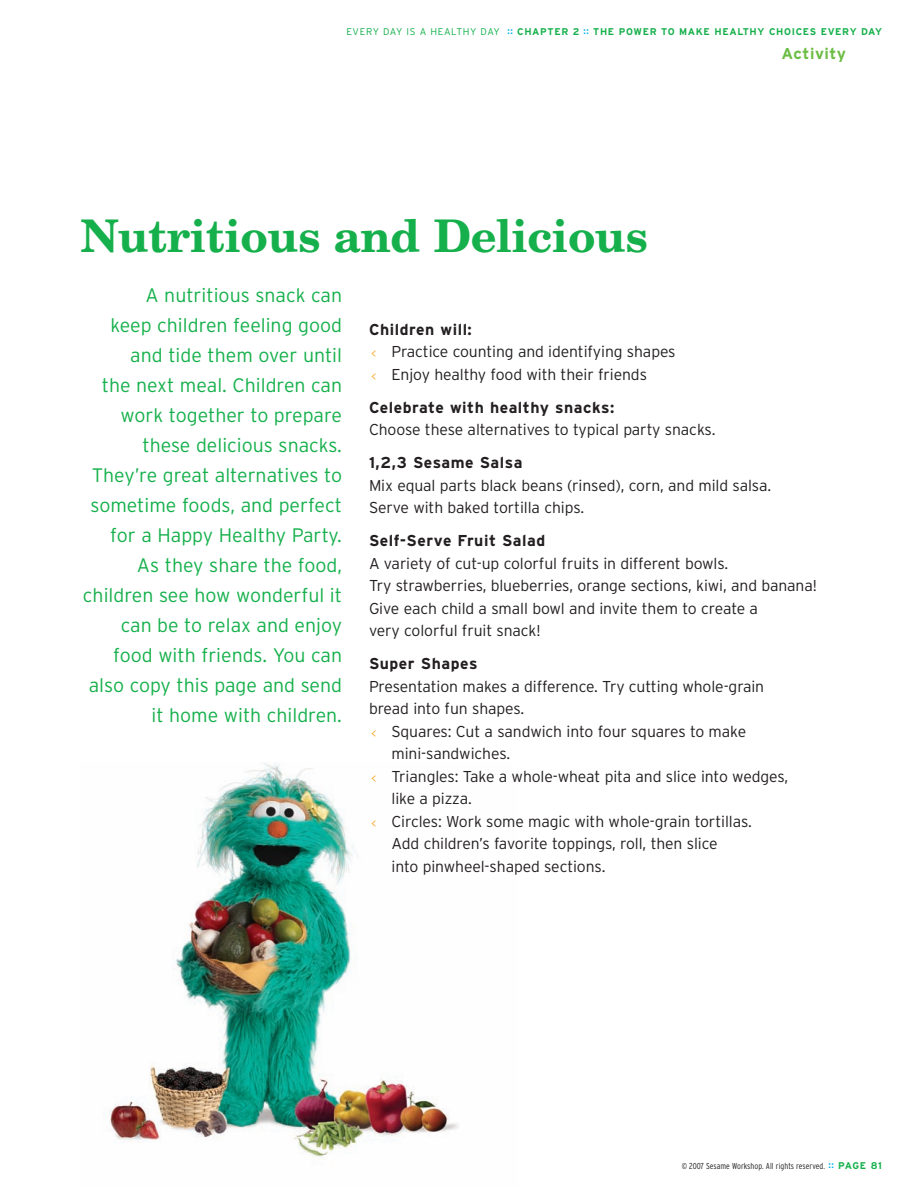
<style>
.page{position:relative;width:918px;height:1188px;background:#fff}
.page>*{position:absolute;margin:0;border:0;box-sizing:border-box;transform-origin:0 0}
.t1{font:700 45px "New Century Schlbk";letter-spacing:-.01em;color:#15b04b}
.t2{font:300 19.5px/30px "Interstate";color:#15b04b;text-align:right}
.t3{font:300 15.75px/22.5px "Interstate";letter-spacing:-.005em;color:#231f20}
.t4{font:700 15.75px "Interstate";letter-spacing:.035em;color:#231f20}
.t5{font:700 15.75px "Interstate";letter-spacing:.035em;color:#6cbd45}
.t6{font:700 9.75px "Interstate";letter-spacing:.07em;color:#15b04b}
.t7{font:300 condensed 8.7px "Interstate";letter-spacing:.005em;color:#231f20}
.s1{font-weight:300}
.s2{font-size:9px;color:#00b1ef}
.s3{font-weight:700}
.s4{font-family:"Courier";font-weight:400;font-size:15.3px;color:#f9a31b}
.s5{font-weight:700;font-stretch:normal;font-size:9px;color:#00b1ef}
.s6{font-weight:700;font-stretch:normal;font-size:9.75px;color:#15b04b}
</style>
<div class="page">
<img style="left:109px;top:762px;width:349px;height:396px">
<p class="t6" style="left:346px;top:26px;width:537px"><span class="s1">EVERY DAY IS A HEALTHY DAY</span> <span class="s2">::</span> CHAPTER 2 <span class="s2">::</span> THE POWER TO MAKE HEALTHY CHOICES EVERY DAY</p>
<p class="t5" style="left:782px;top:45px;width:66px">Activity</p>
<h1 class="t1" style="left:81px;top:220px;width:568px">Nutritious and Delicious</h1>
<p class="t2" style="left:83px;top:280px;width:261px">A nutritious snack can<br>keep children feeling good and tide them over until<br>the next meal. Children can work together to prepare these delicious snacks.<br>They’re great alternatives to sometime foods, and perfect for a Happy Healthy Party.<br>As they share the food, children see how wonderful it can be to relax and enjoy food with friends. You can also copy this page and send it home with children.</p>
<p class="t3" style="left:369px;top:318px;width:308px"><span class="s3">Children will:<br></span><span class="s4">‹</span> Practice counting and identifying shapes <span class="s4">‹</span> Enjoy healthy food with their friends</p>
<p class="t4" style="left:369px;top:398px;width:247px">Celebrate with healthy snacks:</p>
<p class="t3" style="left:369px;top:418px;width:348px">Choose these alternatives to typical party snacks.</p>
<p class="t4" style="left:369px;top:453px;width:155px">1,2,3 Sesame Salsa</p>
<p class="t3" style="left:369px;top:474px;width:404px">Mix equal parts black beans (rinsed), corn, and mild salsa.<br>Serve with baked tortilla chips.</p>
<p class="t4" style="left:369px;top:531px;width:178px">Self-Serve Fruit Salad</p>
<p class="t3" style="left:369px;top:552px;width:449px">A variety of cut-up colorful fruits in different bowls.<br>Try strawberries, blueberries, orange sections, kiwi, and banana!<br>Give each child a small bowl and invite them to create a<br>very colorful fruit snack!</p>
<p class="t4" style="left:369px;top:654px;width:110px">Super Shapes</p>
<p class="t3" style="left:369px;top:675px;width:397px">Presentation makes a difference. Try cutting whole-grain</p>
<p class="t3" style="left:369px;top:697px;width:157px">bread into fun shapes.</p>
<p class="t3" style="left:369px;top:720px;width:379px"><span class="s4">‹</span> Squares: Cut a sandwich into four squares to make</p>
<p class="t3" style="left:392px;top:742px;width:120px">mini-sandwiches.</p>
<p class="t3" style="left:369px;top:765px;width:421px"><span class="s4">‹</span> Triangles: Take a whole-wheat pita and slice into wedges,</p>
<p class="t3" style="left:392px;top:787px;width:82px">like a pizza.</p>
<p class="t3" style="left:369px;top:810px;width:384px"><span class="s4">‹</span> Circles: Work some magic with whole-grain tortillas.</p>
<p class="t3" style="left:392px;top:832px;width:328px">Add children’s favorite toppings, roll, then slice</p>
<p class="t3" style="left:392px;top:855px;width:215px">into pinwheel-shaped sections.</p>
<p class="t7" style="left:682px;top:1161px;width:202px">© 2007 Sesame Workshop. All rights reserved. <span class="s5">::</span> <span class="s6">PAGE 81</span></p>
</div>
